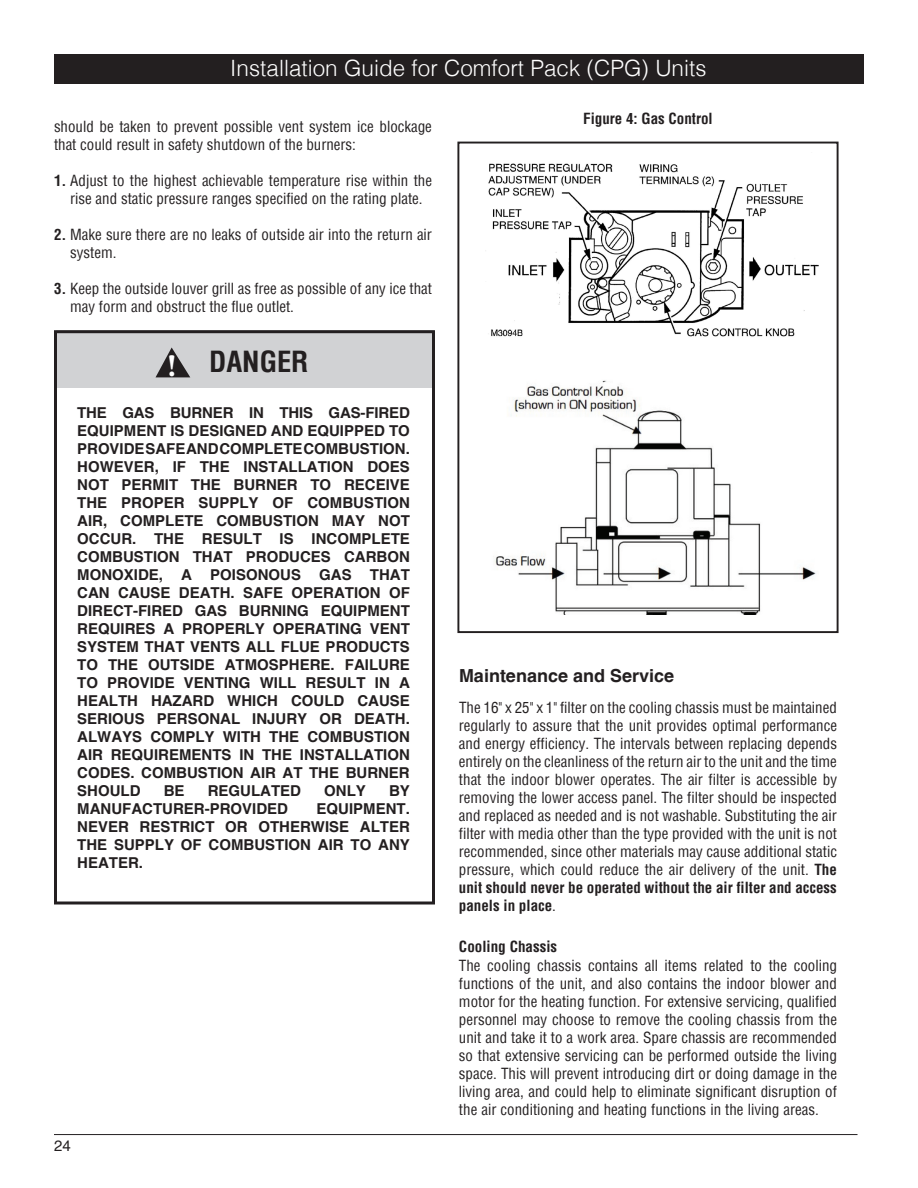
<style>
.page{position:relative;width:918px;height:1188px;background:#fff}
.page>*{position:absolute;margin:0;border:0;box-sizing:border-box;transform-origin:0 0}
.t1{font:700 condensed 28.5px "Helvetica";color:#231f20}
.t2{font:300 22.5px "Helvetica";color:#fff}
.t3{font:700 18px "Helvetica";color:#231f20}
.t4{font:condensed 15px/18px "Helvetica";color:#231f20}
.t5{font:700 15px/18px "Helvetica";color:#231f20;text-align:justify}
.t6{font:700 condensed 15px "Helvetica";color:#231f20}
.t7{font:15px "Helvetica";color:#231f20}
.s1{font-weight:700}
.s2{font-family:"Minion Pro";font-stretch:normal;font-size:31.35px;color:#fff}
</style>
<div class="page">
<hr style="left:54px;top:1134px;width:804px;height:1px;background:#231f20">
<div style="left:54px;top:54px;width:810px;height:30px;background:#231f20"></div>
<div style="left:56px;top:330px;width:378px;height:57px;background:#d1d2d4"></div>
<div style="left:54px;top:330px;width:381px;height:574px;border:3px solid #231f20"></div>
<svg style="left:156px;top:347px;width:34px;height:30px"></svg>
<img style="left:493px;top:380px;width:323px;height:235px">
<img style="left:485px;top:163px;width:334px;height:174px">
<div style="left:457px;top:142px;width:382px;height:491px;border:2px solid #231f20"></div>
<div style="left:480px;top:282px;width:52px;height:31px;background:#fff"></div>
<h2 class="t2" style="left:230px;top:55px;width:478px">Installation Guide for Comfort Pack (CPG) Units</h2>
<p class="t4" style="left:54px;top:117px;width:379px">should be taken to prevent possible vent system ice blockage that could result in safety shutdown of the burners:</p>
<p class="t4" style="left:54px;top:171px;width:380px;text-align:center"><span class="s1">1.</span> Adjust to the highest achievable temperature rise within the rise and static pressure ranges specified on the rating plate.</p>
<p class="t4" style="left:70px;top:225px;width:363px;text-indent:-16px"><span class="s1">2.</span> Make sure there are no leaks of outside air into the return air system.</p>
<p class="t4" style="left:70px;top:279px;width:363px;text-indent:-16px"><span class="s1">3.</span> Keep the outside louver grill as free as possible of any ice that may form and obstruct the flue outlet.</p>
<p class="t6" style="left:583px;top:108px;width:131px">Figure 4: Gas Control</p>
<p class="t1" style="left:167px;top:343px;width:143px"><span class="s2">!</span> DANGER</p>
<p class="t5" style="left:77px;top:404px;width:334px">THE GAS BURNER IN THIS GAS-FIRED EQUIPMENT IS DESIGNED AND EQUIPPED TO PROVIDE SAFE AND COMPLETE COMBUSTION.<br>HOWEVER, IF THE INSTALLATION DOES NOT PERMIT THE BURNER TO RECEIVE THE PROPER SUPPLY OF COMBUSTION AIR, COMPLETE COMBUSTION MAY NOT OCCUR. THE RESULT IS INCOMPLETE COMBUSTION THAT PRODUCES CARBON MONOXIDE, A POISONOUS GAS THAT CAN CAUSE DEATH. SAFE OPERATION OF DIRECT-FIRED GAS BURNING EQUIPMENT REQUIRES A PROPERLY OPERATING VENT SYSTEM THAT VENTS ALL FLUE PRODUCTS TO THE OUTSIDE ATMOSPHERE. FAILURE TO PROVIDE VENTING WILL RESULT IN A HEALTH HAZARD WHICH COULD CAUSE SERIOUS PERSONAL INJURY OR DEATH.<br>ALWAYS COMPLY WITH THE COMBUSTION AIR REQUIREMENTS IN THE INSTALLATION CODES. COMBUSTION AIR AT THE BURNER SHOULD</p>
<p class="t5" style="left:164px;top:782px;width:22px">BE</p>
<p class="t5" style="left:208px;top:782px;width:95px">REGULATED</p>
<p class="t5" style="left:324px;top:782px;width:43px">ONLY</p>
<p class="t5" style="left:389px;top:782px;width:22px">BY</p>
<p class="t5" style="left:77px;top:800px;width:212px">MANUFACTURER-PROVIDED</p>
<p class="t5" style="left:77px;top:800px;width:334px;text-indent:239px">EQUIPMENT.<br>NEVER RESTRICT OR OTHERWISE ALTER THE SUPPLY OF COMBUSTION AIR TO ANY HEATER.</p>
<p class="t7" style="left:54px;top:1137px;width:18px">24</p>
<p class="t3" style="left:459px;top:664px;width:217px">Maintenance and Service</p>
<p class="t4" style="left:459px;top:698px;width:380px;text-align:justify">The 16" x 25" x 1" filter on the cooling chassis must be maintained regularly to assure that the unit provides optimal performance and energy efficiency. The intervals between replacing depends entirely on the cleanliness of the return air to the unit and the time that the indoor blower operates. The air filter is accessible by removing the lower access panel. The filter should be inspected and replaced as needed and is not washable. Substituting the air filter with media other than the type provided with the unit is not recommended, since other materials may cause additional static pressure, which could reduce the air delivery of the unit. <span class="s1">The unit should never be operated without the air filter and access panels in place</span>.</p>
<p class="t6" style="left:459px;top:936px;width:100px">Cooling Chassis</p>
<p class="t4" style="left:459px;top:956px;width:380px;text-align:justify">The cooling chassis contains all items related to the cooling functions of the unit, and also contains the indoor blower and motor for the heating function. For extensive servicing, qualified personnel may choose to remove the cooling chassis from the unit and take it to a work area. Spare chassis are recommended so that extensive servicing can be performed outside the living space. This will prevent introducing dirt or doing damage in the living area, and could help to eliminate significant disruption of the air conditioning and heating functions in the living areas.</p>
</div>
